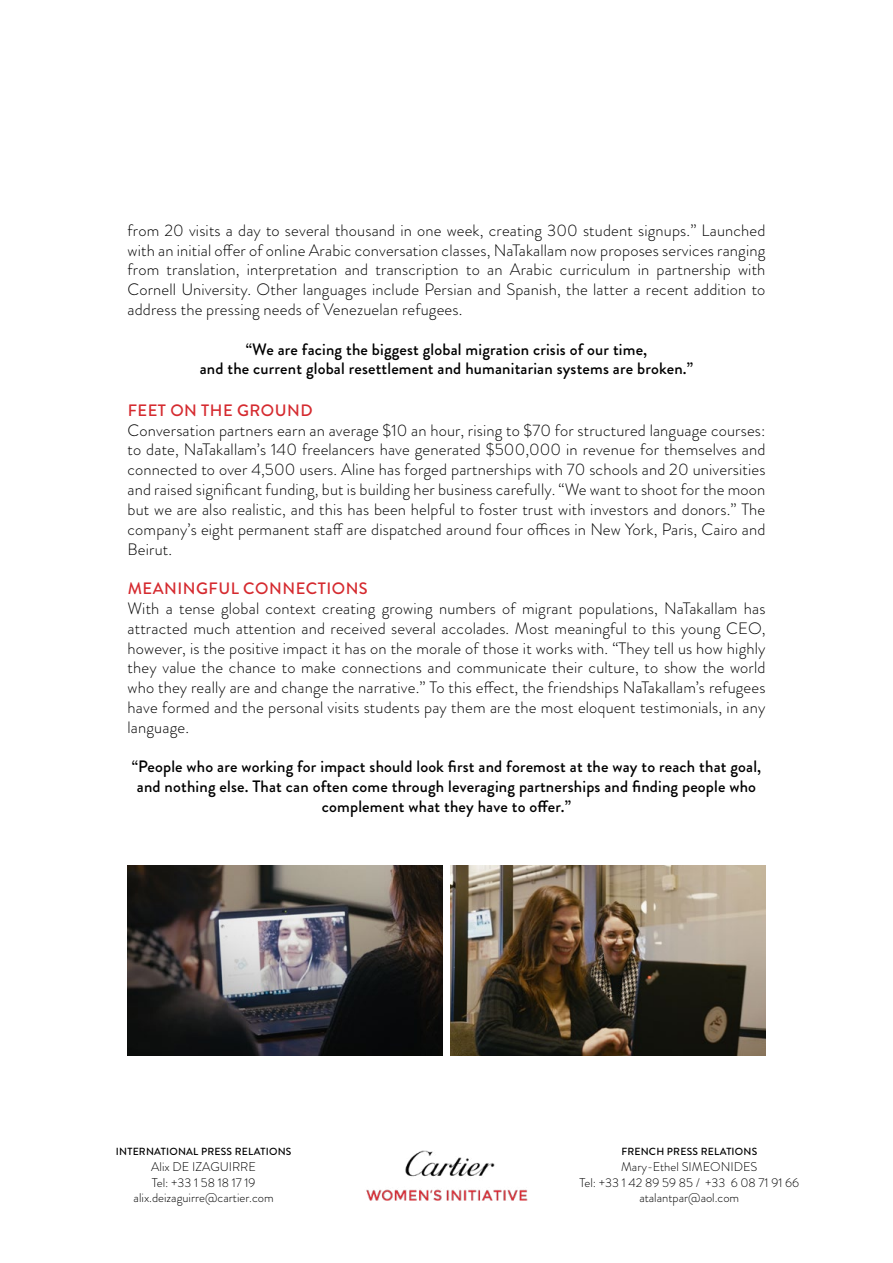
<style>
.page{position:relative;width:893px;height:1263px;background:#fff}
.page>*{position:absolute;margin:0;border:0;box-sizing:border-box;transform-origin:0 0}
.t1{font:300 16.5px/19.8px "Brandon Grotesque";letter-spacing:.01em;color:#000;text-align:justify}
.t2{font:500 16.5px/19.8px "Brandon Grotesque";letter-spacing:.01em;color:#000;text-align:center}
.t3{font:500 16.5px "Brandon Grotesque";letter-spacing:.03em;color:#d52a2f}
.t4{font:300 12.6px/15.1px "Brandon Grotesque";color:#000;text-align:center}
.t5{font:500 10.35px "Brandon Grotesque";letter-spacing:.02em;color:#000}
</style>
<div class="page">
<img style="left:128px;top:865px;width:314px;height:191px">
<img style="left:451px;top:865px;width:314px;height:191px">
<img style="left:366px;top:1151px;width:162px;height:50px">
<p class="t1" style="left:128px;top:220px;width:639px">from 20 visits a day to several thousand in one week, creating 300 student signups.” Launched with an initial offer of online Arabic conversation classes, NaTakallam now proposes services ranging from translation, interpretation and transcription to an Arabic curriculum in partnership with Cornell University. Other languages include Persian and Spanish, the latter a recent addition to address the pressing needs of Venezuelan refugees.</p>
<p class="t2" style="left:200px;top:339px;width:495px">“We are facing the biggest global migration crisis of our time,<br>and the current global resettlement and humanitarian systems are broken.”</p>
<p class="t3" style="left:128px;top:399px;width:187px">FEET ON THE GROUND</p>
<p class="t1" style="left:128px;top:420px;width:639px">Conversation partners earn an average $10 an hour, rising to $70 for structured language courses: to date, NaTakallam’s 140 freelancers have generated $500,000 in revenue for themselves and connected to over 4,500 users. Aline has forged partnerships with 70 schools and 20 universities and raised significant funding, but is building her business carefully. “We want to shoot for the moon but we are also realistic, and this has been helpful to foster trust with investors and donors.” The company’s eight permanent staff are dispatched around four offices in New York, Paris, Cairo and Beirut.</p>
<p class="t3" style="left:128px;top:577px;width:242px">MEANINGFUL CONNECTIONS</p>
<p class="t1" style="left:128px;top:598px;width:639px">With a tense global context creating growing numbers of migrant populations, NaTakallam has attracted much attention and received several accolades. Most meaningful to this young CEO, however, is the positive impact it has on the morale of those it works with. “They tell us how highly they value the chance to make connections and communicate their culture, to show the world who they really are and change the narrative.” To this effect, the friendships NaTakallam’s refugees have formed and the personal visits students pay them are the most eloquent testimonials, in any language.</p>
<p class="t2" style="left:132px;top:757px;width:631px">“People who are working for impact should look first and foremost at the way to reach that goal, and nothing else. That can often come through leveraging partnerships and finding people who complement what they have to offer.”</p>
<p class="t5" style="left:116px;top:1145px;width:177px">INTERNATIONAL PRESS RELATIONS</p>
<p class="t4" style="left:134px;top:1159px;width:142px">Alix DE IZAGUIRRE<br>Tel: +33 1 58 18 17 19 alix.deizaguirre@cartier.com</p>
<p class="t5" style="left:621px;top:1145px;width:137px">FRENCH PRESS RELATIONS</p>
<p class="t4" style="left:579px;top:1159px;width:221px">Mary-Ethel SIMEONIDES<br>Tel: +33 1 42 89 59 85 / +33 6 08 71 91 66 atalantpar@aol.com</p>
</div>
